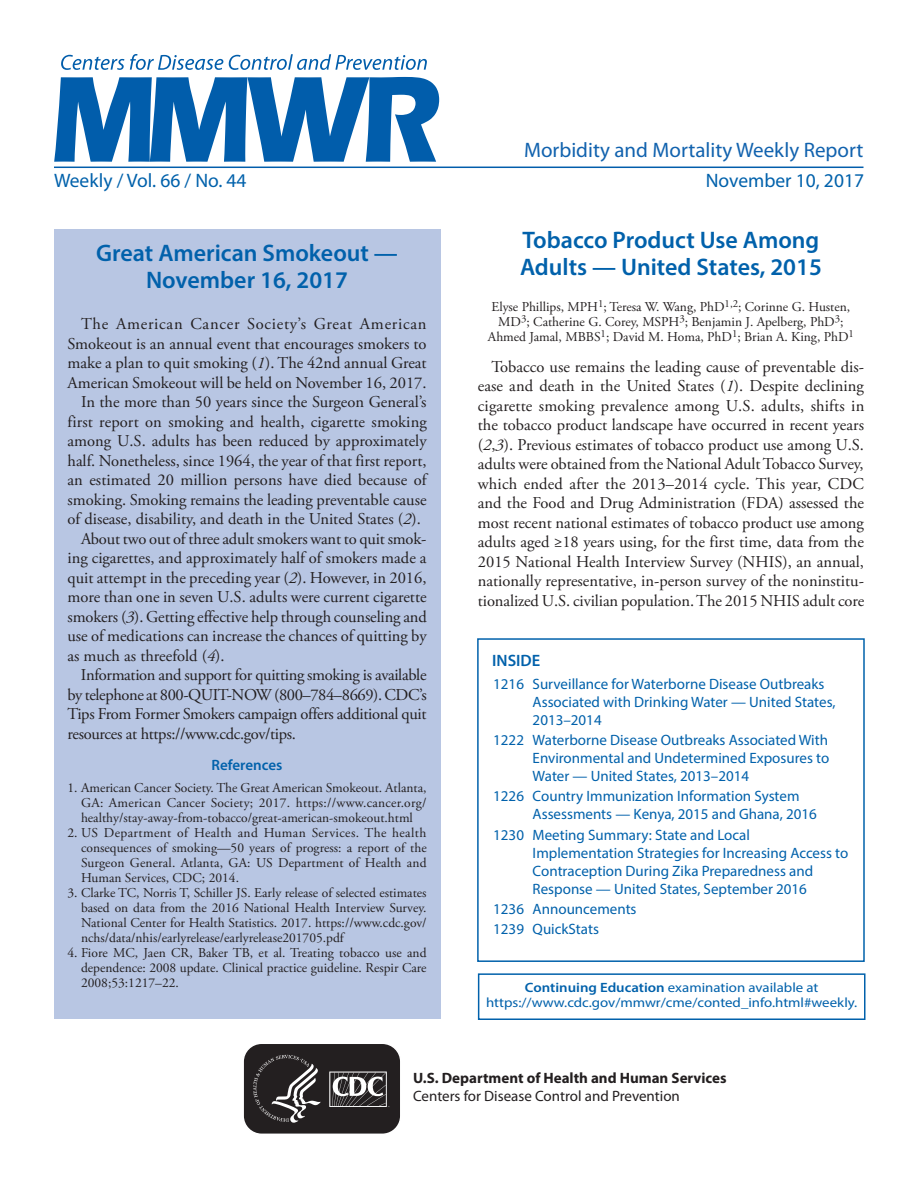
<style>
.page{position:relative;width:918px;height:1188px;background:#fff}
.page>*{position:absolute;margin:0;border:0;box-sizing:border-box;transform-origin:0 0}
.Report_Title{font:600 24px/27px "Myriad Pro";color:#0161ab;text-align:center}
.t1{font:21px "Myriad Pro";color:#1162ae}
.t2{font:19.5px "Myriad Pro";color:#0161ab}
.Paragraph{font:16.5px/19.5px "Adobe Garamond Pro";color:#231f20;text-align:justify}
.inside{font:600 16.5px "Myriad Pro";color:#0161ab}
.toc_headline_1000{font:15px/18px "Myriad Pro";color:#0161ab}
.t3{font:700 15px/18px "Myriad Pro";color:#231f20}
.Ref_Title{font:600 15px "Myriad Pro";color:#0161ab}
.References{font:13.5px/15px "Adobe Garamond Pro";color:#231f20;text-align:justify}
.Author_Names{font:13.5px/15px "Adobe Garamond Pro";color:#231f20;text-align:center}
.ce_callout_box{font:13.5px/15px "Myriad Pro";color:#0161ab;text-align:center;scale:1.1 1}
.s1{font-style:italic}
.s2{font-weight:600}
.s3{font-weight:400}
</style>
<div class="page">
<hr style="left:54px;top:167px;width:810px;height:1px;background:#015dab">
<svg style="left:54px;top:77px;width:385px;height:85px"></svg>
<svg style="left:61px;top:54px;width:366px;height:16px"></svg>
<div style="left:54px;top:230px;width:386px;height:789px;background:#b8c6e3"></div>
<div style="left:477px;top:638px;width:388px;height:324px;border:2px solid #0161ab"></div>
<div style="left:478px;top:973px;width:388px;height:47px;border:2px solid #0161ab"></div>
<svg style="left:243px;top:1045px;width:157px;height:89px;background:#403c3d"></svg>
<p class="t1" style="left:524px;top:137px;width:341px">Morbidity and Mortality Weekly Report</p>
<p class="t2" style="left:54px;top:168px;width:194px">Weekly / Vol. 66 / No. 44</p>
<p class="t2" style="left:706px;top:168px;width:160px">November 10, 2017</p>
<p class="Report_Title" style="left:96px;top:239px;width:303px">Great American Smokeout —<br>November 16, 2017</p>
<p class="Paragraph" style="left:68px;top:315px;width:361px;text-indent:13px">The American Cancer Society’s Great American Smokeout is an annual event that encourages smokers to make a plan to quit smoking (<span class="s1">1</span>). The 42nd annual Great American Smokeout will be held on November 16, 2017.</p>
<p class="Paragraph" style="left:68px;top:393px;width:361px;text-indent:13px">In the more than 50 years since the Surgeon General’s first report on smoking and health, cigarette smoking among U.S. adults has been reduced by approximately half. Nonetheless, since 1964, the year of that first report, an estimated 20 million persons have died because of smoking. Smoking remains the leading preventable cause of disease, disability, and death in the United States (<span class="s1">2</span>).</p>
<p class="Paragraph" style="left:67px;top:529px;width:361px;text-indent:14px">About two out of three adult smokers want to quit smok&shy;ing cigarettes, and approximately half of smokers made a quit attempt in the preceding year (<span class="s1">2</span>). However, in 2016, more than one in seven U.S. adults were current cigarette smokers (<span class="s1">3</span>). Getting effective help through counseling and use of medications can increase the chances of quitting by as much as threefold (<span class="s1">4</span>).</p>
<p class="Paragraph" style="left:68px;top:666px;width:361px;text-indent:13px">Information and support for quitting smoking is available by telephone at 800-QUIT-NOW (800–784–8669). CDC’s Tips From Former Smokers campaign offers additional quit resources at https://www.cdc.gov/tips.</p>
<h1 class="Ref_Title" style="left:212px;top:756px;width:72px">References</h1>
<p class="References" style="left:81px;top:781px;width:347px;text-indent:-14px">1. American Cancer Society. The Great American Smokeout. Atlanta, GA: American Cancer Society; 2017. https://www.cancer.org/ healthy/stay-away-from-tobacco/great-american-smokeout.html</p>
<p class="References" style="left:81px;top:826px;width:347px;text-indent:-14px">2. US Department of Health and Human Services. The health consequences of smoking—50 years of progress: a report of the Surgeon General. Atlanta, GA: US Department of Health and Human Services, CDC; 2014.</p>
<p class="References" style="left:81px;top:886px;width:347px;text-indent:-14px">3. Clarke TC, Norris T, Schiller JS. Early release of selected estimates based on data from the 2016 National Health Interview Survey.<br>National Center for Health Statistics. 2017. https://www.cdc.gov/ nchs/data/nhis/earlyrelease/earlyrelease201705.pdf</p>
<p class="References" style="left:81px;top:946px;width:347px;text-indent:-14px">4. Fiore MC, Jaen CR, Baker TB, et al. Treating tobacco use and dependence: 2008 update. Clinical practice guideline. Respir Care 2008;53:1217–22.</p>
<p class="Report_Title" style="left:520px;top:225px;width:303px;text-align:left">Tobacco Product Use Among<br>Adults — United States, 2015</p>
<p class="Author_Names" style="left:488px;top:300px;width:368px">Elyse Phillips, MPH<sup>1</sup>; Teresa W. Wang, PhD<sup>1,2</sup>; Corinne G. Husten,<br>MD<sup>3</sup>; Catherine G. Corey, MSPH<sup>3</sup>; Benjamin J. Apelberg, PhD<sup>3</sup>;<br>Ahmed Jamal, MBBS<sup>1</sup>; David M. Homa, PhD<sup>1</sup>; Brian A. King, PhD<sup>1</sup></p>
<p class="Paragraph" style="left:478px;top:357px;width:388px;text-indent:13px">Tobacco use remains the leading cause of preventable dis&shy;ease and death in the United States (<span class="s1">1</span>). Despite declining cigarette smoking prevalence among U.S. adults, shifts in the tobacco product landscape have occurred in recent years (<span class="s1">2</span>,<span class="s1">3</span>). Previous estimates of tobacco product use among U.S. adults were obtained from the National Adult Tobacco Survey, which ended after the 2013–2014 cycle. This year, CDC and the Food and Drug Administration (FDA) assessed the most recent national estimates of tobacco product use among adults aged ≥18 years using, for the first time, data from the 2015 National Health Interview Survey (NHIS), an annual, nationally representative, in-person survey of the noninstitu&shy;tionalized U.S. civilian population. The 2015 NHIS adult core</p>
<h1 class="inside" style="left:492px;top:650px;width:50px">INSIDE</h1>
<p class="toc_headline_1000" style="left:533px;top:675px;width:304px;text-indent:-39px">1216 Surveillance for Waterborne Disease Outbreaks<br>Associated with Drinking Water — United States,<br>2013–2014</p>
<p class="toc_headline_1000" style="left:533px;top:731px;width:298px;text-align:justify;text-indent:-39px">1222 Waterborne Disease Outbreaks Associated With Environmental and Undetermined Exposures to Water — United States, 2013–2014</p>
<p class="toc_headline_1000" style="left:533px;top:787px;width:286px;text-indent:-39px">1226 Country Immunization Information System<br>Assessments — Kenya, 2015 and Ghana, 2016</p>
<p class="toc_headline_1000" style="left:533px;top:825px;width:317px;text-indent:-39px">1230 Meeting Summary: State and Local Implementation Strategies for Increasing Access to Contraception During Zika Preparedness and Response — United States, September 2016</p>
<p class="toc_headline_1000" style="left:493px;top:899px;width:145px">1236 Announcements</p>
<p class="toc_headline_1000" style="left:493px;top:920px;width:107px">1239 QuickStats</p>
<p class="ce_callout_box" style="left:486px;top:980px;width:339px"><span class="s2">Continuing Education</span> examination available at https://www.cdc.gov/mmwr/cme/conted_info.html#weekly.</p>
<p class="t3" style="left:413px;top:1069px;width:315px">U.S. Department of Health and Human Services<br><span class="s3">Centers for Disease Control and Prevention</span></p>
</div>
